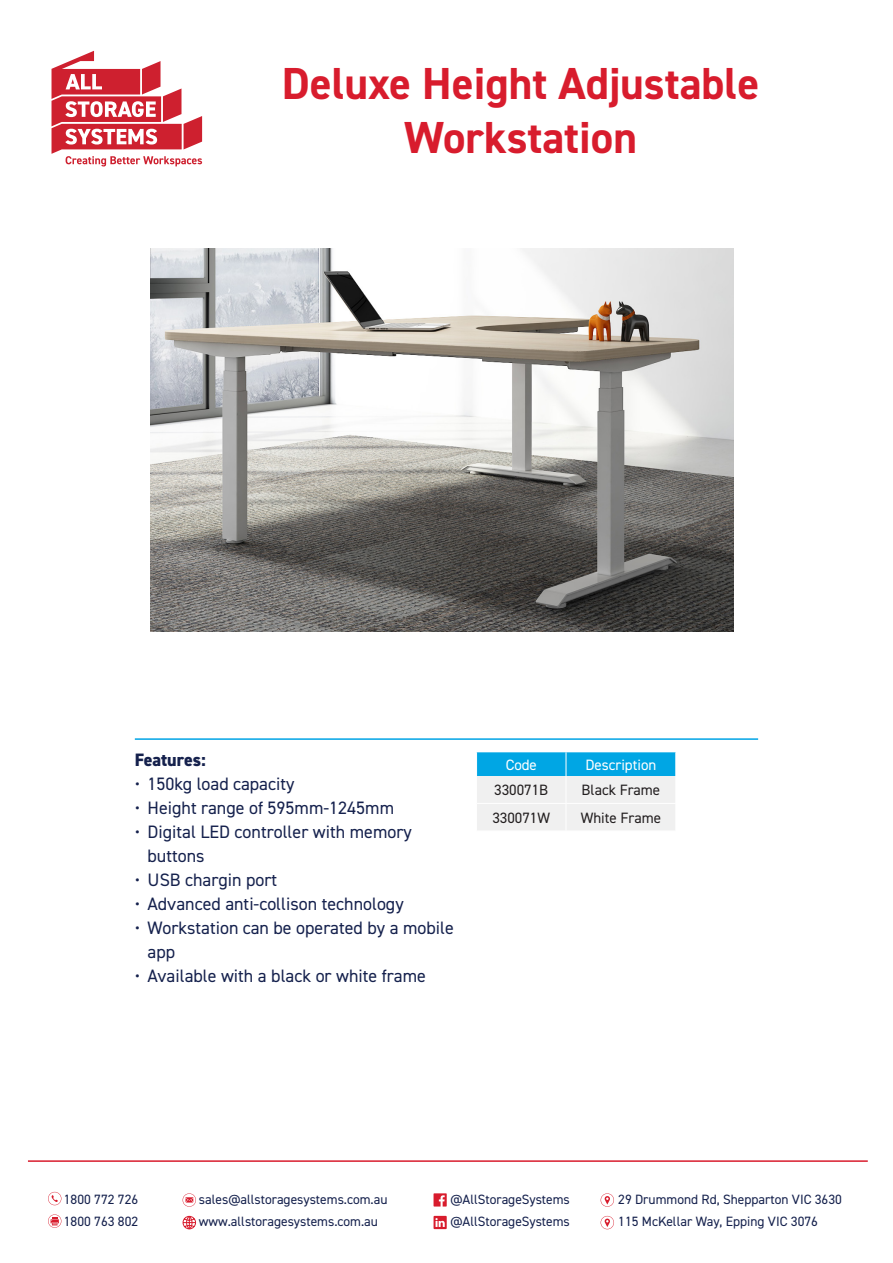
<style>
.page{position:relative;width:893px;height:1263px;background:#fff}
.page>*{position:absolute;margin:0;border:0;box-sizing:border-box;transform-origin:0 0}
.t1{font:700 45px "DIN2014";color:#d81c2d}
.t2{font:18px/24px "DIN2014";color:#15214d}
.t3{font:800 18px "DIN2014";color:#15214d}
.t4{font:15px "DIN2014";color:#231f20}
.t5{font:15px "DIN2014";color:#fff}
.t6{font:13.5px "DIN2014";color:#15214d}
</style>
<div class="page">
<svg style="left:52px;top:51px;width:150px;height:115px"></svg>
<svg style="left:48px;top:1192px;width:13px;height:13px"></svg>
<svg style="left:48px;top:1214px;width:13px;height:14px"></svg>
<svg style="left:183px;top:1193px;width:13px;height:14px"></svg>
<svg style="left:182px;top:1215px;width:14px;height:15px"></svg>
<svg style="left:601px;top:1193px;width:13px;height:14px"></svg>
<svg style="left:601px;top:1216px;width:13px;height:13px"></svg>
<svg style="left:434px;top:1193px;width:13px;height:13px"></svg>
<svg style="left:434px;top:1216px;width:13px;height:13px"></svg>
<hr style="left:28px;top:1160px;width:840px;height:2px;background:#d81c2d">
<hr style="left:135px;top:738px;width:623px;height:2px;background:#00a4e6">
<svg style="left:476px;top:752px;width:200px;height:78px"></svg>
<img style="left:151px;top:249px;width:582px;height:382px">
<p class="t1" style="left:282px;top:54px;width:479px">Deluxe Height Adjustable</p>
<p class="t1" style="left:404px;top:108px;width:234px">Workstation</p>
<p class="t3" style="left:135px;top:748px;width:73px">Features:</p>
<p class="t2" style="left:135px;top:772px;width:161px">• 150kg load capacity</p>
<p class="t2" style="left:135px;top:796px;width:261px">• Height range of 595mm-1245mm</p>
<p class="t2" style="left:148px;top:820px;width:266px;text-indent:-13px">• Digital LED controller with memory buttons</p>
<p class="t2" style="left:135px;top:868px;width:144px">• USB chargin port</p>
<p class="t2" style="left:135px;top:892px;width:270px">• Advanced anti-collison technology</p>
<p class="t2" style="left:148px;top:916px;width:308px;text-indent:-13px">• Workstation can be operated by a mobile app</p>
<p class="t2" style="left:135px;top:964px;width:293px">• Available with a black or white frame</p>
<p class="t5" style="left:506px;top:755px;width:33px">Code</p>
<p class="t5" style="left:585px;top:755px;width:73px">Description</p>
<p class="t4" style="left:494px;top:781px;width:55px">330071B</p>
<p class="t4" style="left:582px;top:781px;width:80px">Black Frame</p>
<p class="t4" style="left:492px;top:808px;width:59px">330071W</p>
<p class="t4" style="left:581px;top:808px;width:82px">White Frame</p>
<p class="t6" style="left:64px;top:1191px;width:76px">1800 772 726</p>
<p class="t6" style="left:64px;top:1213px;width:76px">1800 763 802</p>
<p class="t6" style="left:199px;top:1191px;width:190px">sales@allstoragesystems.com.au</p>
<p class="t6" style="left:199px;top:1213px;width:180px">www.allstoragesystems.com.au</p>
<p class="t6" style="left:450px;top:1191px;width:121px">@AllStorageSystems</p>
<p class="t6" style="left:450px;top:1213px;width:121px">@AllStorageSystems</p>
<p class="t6" style="left:618px;top:1191px;width:225px">29 Drummond Rd, Shepparton VIC 3630</p>
<p class="t6" style="left:618px;top:1213px;width:201px">115 McKellar Way, Epping VIC 3076</p>
</div>
